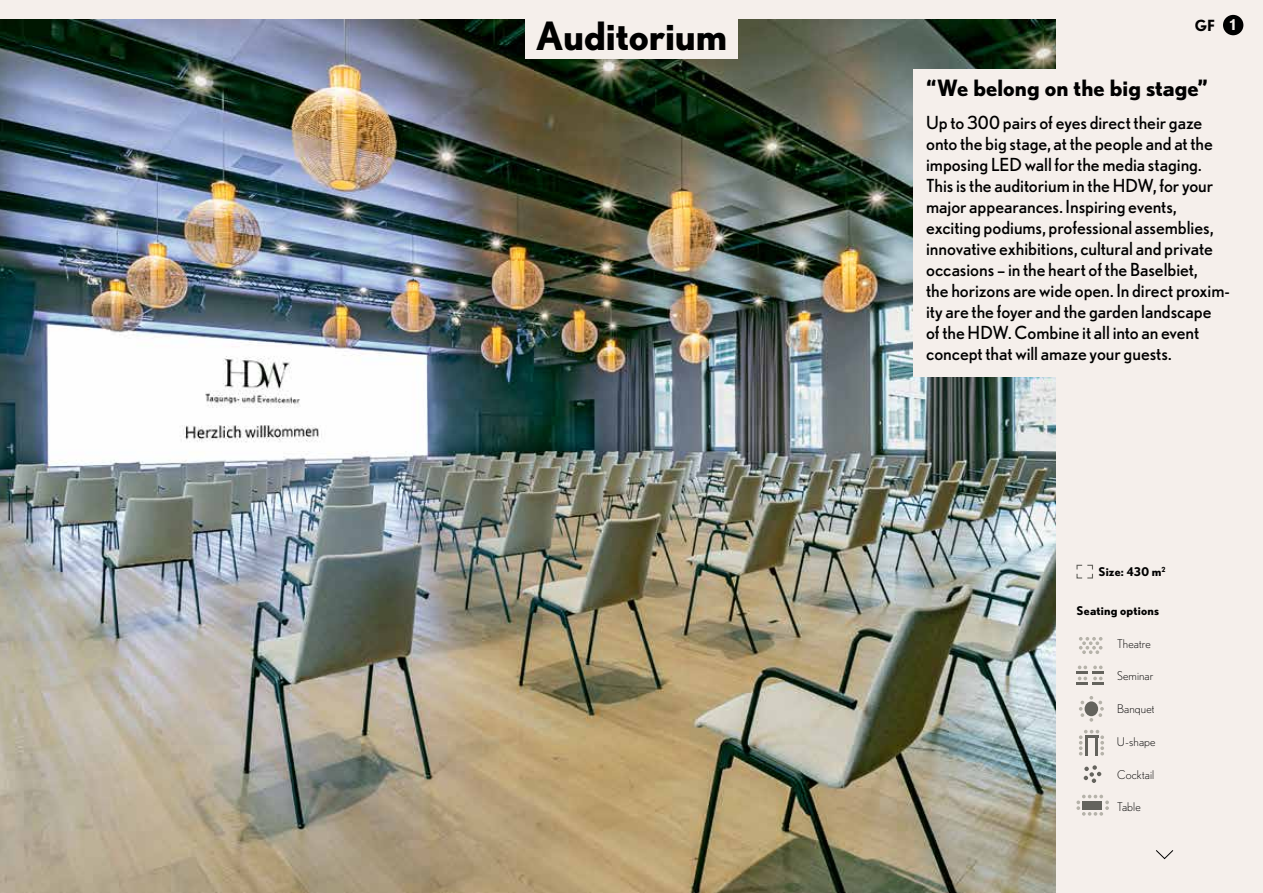
<style>
.page{position:relative;width:1263px;height:893px;background:#f5efeb}
.page>*{position:absolute;margin:0;border:0;box-sizing:border-box;transform-origin:0 0}
.t1{font:700 39px "Nobel";color:#000}
.t2{font:700 22.5px "Nobel";color:#000}
.t3{font:18px/21px "Nobel";color:#000}
.t4{font:700 15.45px "Nobel";color:#000}
.t5{font:300 12px "Nobel";letter-spacing:.01em;color:#000}
.t6{font:700 12px "Nobel";letter-spacing:.015em;color:#000}
.s1{font-size:14.85px;color:#fff}
</style>
<div class="page">
<img style="left:0;top:19px;width:1055px;height:874px">
<div style="left:525px;top:0;width:213px;height:59px;background:#f5efeb"></div>
<div style="left:913px;top:69px;width:318px;height:307px;background:#f5efeb"></div>
<svg style="left:1076px;top:564px;width:17px;height:15px"></svg>
<svg style="left:1079px;top:637px;width:23px;height:17px"></svg>
<svg style="left:1076px;top:665px;width:28px;height:20px"></svg>
<svg style="left:1079px;top:696px;width:25px;height:26px"></svg>
<svg style="left:1079px;top:730px;width:25px;height:25px"></svg>
<svg style="left:1084px;top:765px;width:17px;height:18px"></svg>
<svg style="left:1076px;top:795px;width:33px;height:21px"></svg>
<div style="left:1223px;top:15px;width:20px;height:20px;background:#000;border-radius:50%"></div>
<svg style="left:1156px;top:850px;width:18px;height:9px"></svg>
<h1 class="t1" style="left:536px;top:13px;width:193px">Auditorium</h1>
<p class="t4" style="left:1194px;top:16px;width:43px">GF <span class="s1">1</span></p>
<p class="t2" style="left:926px;top:74px;width:283px">“We belong on the big stage”</p>
<p class="t3" style="left:926px;top:112px;width:305px">Up to 300 pairs of eyes direct their gaze onto the big stage, at the people and at the imposing LED wall for the media staging.<br>This is the auditorium in the HDW, for your major appearances. Inspiring events, exciting podiums, professional assemblies, innovative exhibitions, cultural and private occasions – in the heart of the Baselbiet,<br>the horizons are wide open. In direct proxim&shy;ity are the foyer and the garden landscape<br>of the HDW. Combine it all into an event concept that will amaze your guests.</p>
<p class="t6" style="left:1098px;top:565px;width:69px">Size: 430 m<sup>2</sup></p>
<p class="t6" style="left:1076px;top:603px;width:84px">Seating options</p>
<p class="t5" style="left:1117px;top:636px;width:35px">Theatre</p>
<p class="t5" style="left:1117px;top:669px;width:38px">Seminar</p>
<p class="t5" style="left:1117px;top:702px;width:39px">Banquet</p>
<p class="t5" style="left:1117px;top:735px;width:40px">U-shape</p>
<p class="t5" style="left:1117px;top:767px;width:39px">Cocktail</p>
<p class="t5" style="left:1117px;top:800px;width:25px">Table</p>
</div>
